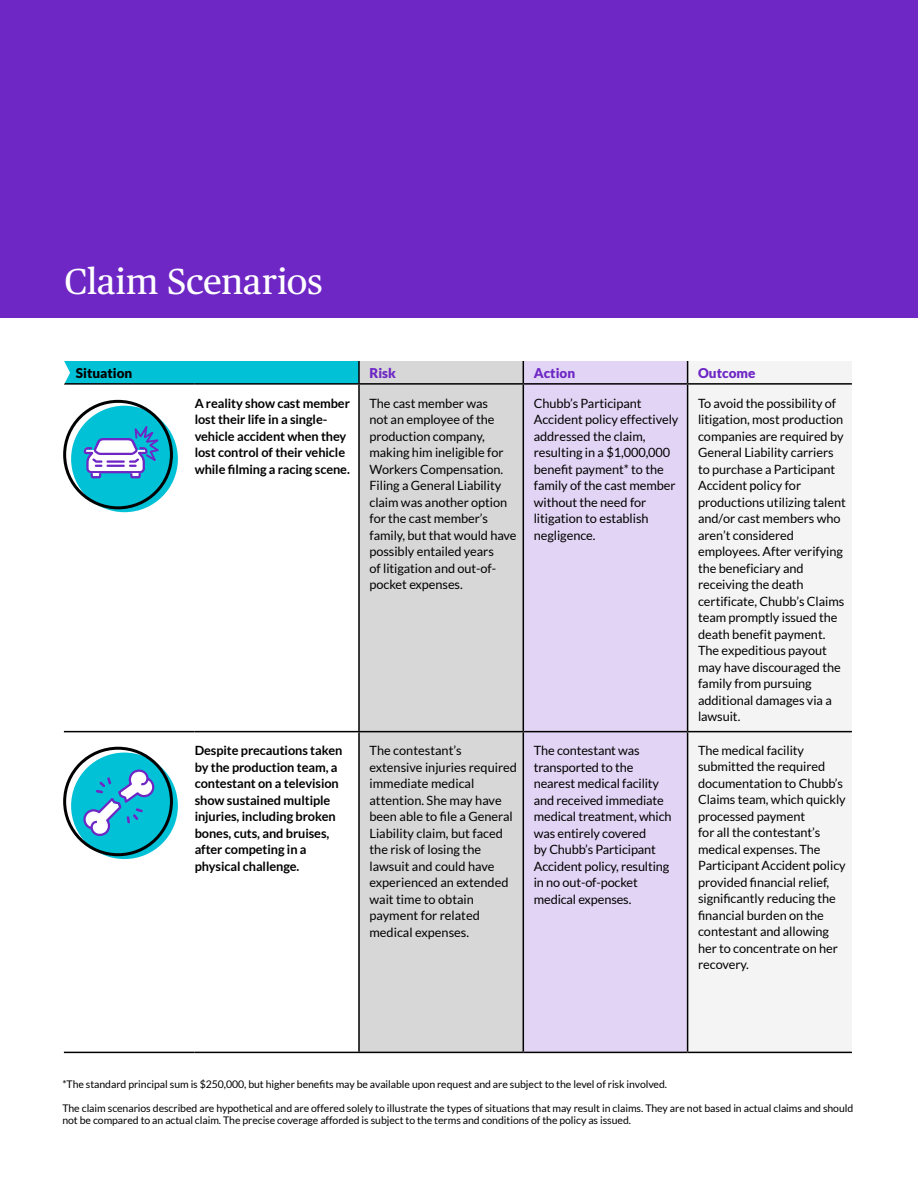
<style>
.page{position:relative;width:918px;height:1188px;background:#fff}
.page>*{position:absolute;margin:0;border:0;box-sizing:border-box;transform-origin:0 0}
.Publico_Headline{font:36px "Publico Text";letter-spacing:-.005em;color:#fff}
.Lato_-_Body_Copy{font:900 13.5px "Lato";color:#6e27c5}
.Lato_-_Body_Copy-2{font:900 13.5px "Lato";color:#000}
.Lato_-_Body_Copy-3{font:12.75px/16.5px "Lato";letter-spacing:-.005em;color:#000}
.Lato_-_Body_Copy-4{font:700 12.75px/16.5px "Lato";letter-spacing:-.005em;color:#000}
.Disclaimer_Text{font:10.5px/12px "Lato";letter-spacing:-.005em;color:#000}
.s1{font-weight:500}
</style>
<div class="page">
<div style="left:360px;top:361px;width:163px;height:691px;background:#d7d7d7"></div>
<div style="left:524px;top:361px;width:163px;height:691px;background:#e2d4f4"></div>
<div style="left:688px;top:361px;width:164px;height:23px;background:#f4f4f4"></div>
<div style="left:688px;top:385px;width:164px;height:667px;background:#f4f4f4"></div>
<hr style="left:64px;top:731px;width:131px;height:1px;background:#000">
<hr style="left:195px;top:731px;width:164px;height:1px;background:#000">
<hr style="left:359px;top:731px;width:164px;height:1px;background:#000">
<hr style="left:523px;top:731px;width:165px;height:1px;background:#000">
<hr style="left:688px;top:731px;width:164px;height:1px;background:#000">
<hr style="left:64px;top:1052px;width:131px;height:1px;background:#000">
<hr style="left:195px;top:1052px;width:164px;height:1px;background:#000">
<hr style="left:359px;top:1052px;width:164px;height:1px;background:#000">
<hr style="left:523px;top:1052px;width:165px;height:1px;background:#000">
<hr style="left:688px;top:1052px;width:164px;height:1px;background:#000">
<hr style="left:358px;top:385px;width:2px;height:346px;background:#000">
<hr style="left:523px;top:385px;width:1px;height:346px;background:#000">
<hr style="left:687px;top:385px;width:1px;height:346px;background:#000">
<hr style="left:358px;top:732px;width:2px;height:320px;background:#000">
<hr style="left:523px;top:732px;width:1px;height:320px;background:#000">
<hr style="left:687px;top:732px;width:1px;height:320px;background:#000">
<hr style="left:358px;top:361px;width:2px;height:22px;background:#000">
<svg style="left:523px;top:361px;width:1px;height:22px"></svg>
<svg style="left:687px;top:361px;width:1px;height:22px"></svg>
<hr style="left:359px;top:383px;width:164px;height:2px;background:#000">
<hr style="left:523px;top:383px;width:165px;height:2px;background:#000">
<hr style="left:688px;top:383px;width:164px;height:2px;background:#000">
<div style="left:71px;top:406px;width:107px;height:106px;background:#01c1d6;border-radius:50%"></div>
<div style="left:63px;top:400px;width:110px;height:109px;border:3px solid #000;border-radius:50%"></div>
<svg style="left:84px;top:418px;width:81px;height:60px"></svg>
<div style="left:71px;top:753px;width:107px;height:106px;background:#01c1d6;border-radius:50%"></div>
<div style="left:63px;top:747px;width:110px;height:109px;border:3px solid #000;border-radius:50%"></div>
<svg style="left:82px;top:767px;width:74px;height:72px"></svg>
<svg style="left:64px;top:361px;width:295px;height:26px;background:#1abbcd"></svg>
<div style="left:0;top:0;width:918px;height:318px;background:#6e27c5"></div>
<h1 class="Publico_Headline" style="left:64px;top:254px;width:260px">Claim Scenarios</h1>
<p class="Lato_-_Body_Copy-2" style="left:76px;top:365px;width:58px">Situation</p>
<p class="Lato_-_Body_Copy" style="left:369px;top:365px;width:28px">Risk</p>
<p class="Lato_-_Body_Copy" style="left:534px;top:365px;width:43px">Action</p>
<p class="Lato_-_Body_Copy" style="left:698px;top:365px;width:59px">Outcome</p>
<p class="Lato_-_Body_Copy-4" style="left:195px;top:395px;width:157px">A reality show cast member lost their life in a single&shy;vehicle accident when they lost control of their vehicle while filming a racing scene.</p>
<p class="Lato_-_Body_Copy-3" style="left:370px;top:395px;width:149px">The cast member was<br>not an employee of the production company, making him ineligible for<br>Workers Compensation.<br>Filing a General Liability claim was another option for the cast member’s family, but that would have possibly entailed years<br>of litigation and out-of&shy;pocket expenses.</p>
<p class="Lato_-_Body_Copy-3" style="left:534px;top:395px;width:146px">Chubb’s Participant<br>Accident policy effectively addressed the claim, resulting in a $1,000,000 benefit payment* to the family of the cast member without the need for litigation to establish negligence.</p>
<p class="Lato_-_Body_Copy-3" style="left:698px;top:395px;width:149px">To avoid the possibility of litigation, most production companies are required by<br>General Liability carriers to purchase a Participant<br>Accident <span class="s1">p</span>olicy for productions utilizing talent and/or cast members who aren’t considered employees. After verifying the beneficiary and receiving the death certificate, Chubb’s Claims team promptly issued the death benefit payment.<br>The expeditious payout may have discouraged the family from pursuing additional damages via a lawsuit.</p>
<p class="Lato_-_Body_Copy-4" style="left:195px;top:742px;width:149px">Despite precautions taken by the production team, a contestant on a television show sustained multiple injuries, including broken bones, cuts, and bruises, after competing in a physical challenge.</p>
<p class="Lato_-_Body_Copy-3" style="left:370px;top:742px;width:149px">The contestant’s extensive injuries required immediate medical attention. She may have been able to file a General<br>Liability claim, but faced the risk of losing the lawsuit and could have experienced an extended wait time to obtain payment for related medical expenses.</p>
<p class="Lato_-_Body_Copy-3" style="left:534px;top:742px;width:139px">The contestant was transported to the nearest medical facility and received immediate medical treatment, which was entirely covered<br>by Chubb’s Participant<br>Accident policy, resulting in no out-of-pocket medical expenses.</p>
<p class="Lato_-_Body_Copy-3" style="left:698px;top:742px;width:149px">The medical facility submitted the required documentation to Chubb’s<br>Claims team, which quickly processed payment<br>for all the contestant’s medical expenses. The<br>Participant Accident <span class="s1">p</span>olicy provided financial relief, significantly reducing the financial burden on the contestant and allowing her to concentrate on her recovery.</p>
<p class="Disclaimer_Text" style="left:62px;top:1078px;width:606px">*The standard principal sum is $250,000, but higher benefits may be available upon request and are subject to the level of risk involved.</p>
<p class="Disclaimer_Text" style="left:62px;top:1102px;width:792px">The claim scenarios described are hypothetical and are offered solely to illustrate the types of situations that may result in claims. They are not based in actual claims and should not be compared to an actual claim. The precise coverage afforded is subject to the terms and conditions of the policy as issued.</p>
</div>
